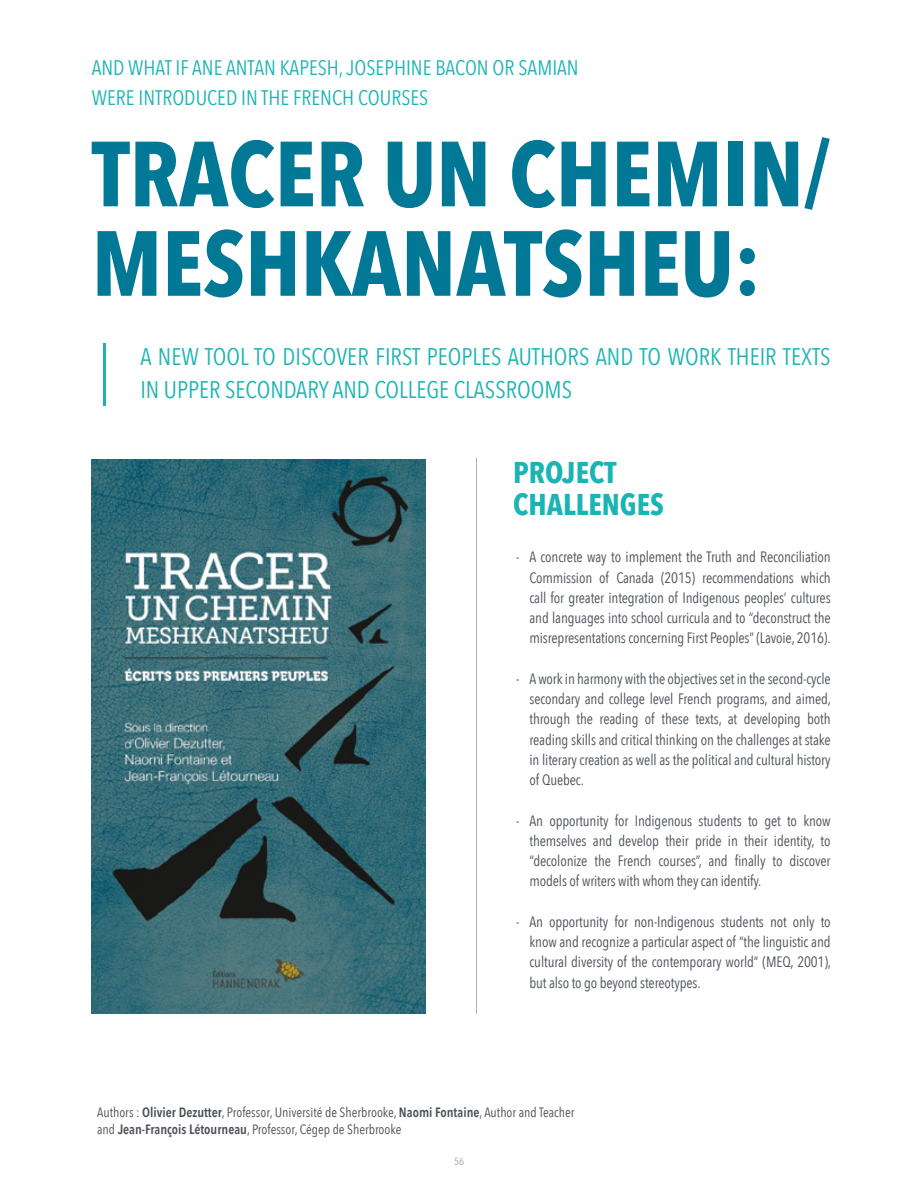
<style>
.page{position:relative;width:918px;height:1188px;background:#fff}
.page>*{position:absolute;margin:0;border:0;box-sizing:border-box;transform-origin:0 0}
.t1{font:700 91.35px/89.6px "Avenir Next Condensed";color:#007896}
.t2{font:700 30px/31.5px "Avenir Next Condensed";color:#1cb4b3}
.t3{font:24px/33px "Avenir Next Condensed";color:#1cb4b3}
.t4{font:21px/30px "Avenir Next Condensed";color:#1cb4b3}
.t5{font:15px/20.2px "Avenir Next Condensed";letter-spacing:-.01em;color:#4b5159;text-align:justify}
.t6{font:13.5px/16.5px "Avenir Next Condensed";color:#4b5159}
.t7{font:500 10.5px "Avenir Next Condensed";color:#b3b2b2}
.s1{font-weight:600}
</style>
<div class="page">
<img style="left:92px;top:460px;width:333px;height:554px">
<hr style="left:476px;top:458px;width:1px;height:556px;background:#b3b2b2">
<hr style="left:104px;top:343px;width:2px;height:63px;background:#1cb4b3">
<h3 class="t4" style="left:92px;top:51px;width:488px">AND WHAT IF ANE ANTAN KAPESH, JOSEPHINE BACON OR SAMIAN<br>WERE INTRODUCED IN THE FRENCH COURSES</h3>
<h1 class="t1" style="left:92px;top:129px;width:740px">TRACER UN CHEMIN/<br>MESHKANATSHEU:</h1>
<h3 class="t3" style="left:140px;top:339px;width:692px">A NEW TOOL TO DISCOVER FIRST PEOPLES AUTHORS AND TO WORK THEIR TEXTS<br>IN UPPER SECONDARY AND COLLEGE CLASSROOMS</h3>
<h2 class="t2" style="left:513px;top:457px;width:152px">PROJECT<br>CHALLENGES</h2>
<p class="t5" style="left:530px;top:546px;width:303px;text-indent:-13px">- A concrete way to implement the Truth and Reconciliation Commission of Canada (2015) recommendations which call for greater integration of Indigenous peoples’ cultures and languages into school curricula and to “deconstruct the misrepresentations concerning First Peoples” (Lavoie, 2016).</p>
<p class="t5" style="left:530px;top:668px;width:303px;text-indent:-13px">- A work in harmony with the objectives set in the second-cycle secondary and college level French programs, and aimed, through the reading of these texts, at developing both reading skills and critical thinking on the challenges at stake in literary creation as well as the political and cultural history of Quebec.</p>
<p class="t5" style="left:530px;top:810px;width:303px;text-indent:-13px">- An opportunity for Indigenous students to get to know themselves and develop their pride in their identity, to “decolonize the French courses”, and finally to discover models of writers with whom they can identify.</p>
<p class="t5" style="left:530px;top:911px;width:303px;text-indent:-13px">- An opportunity for non-Indigenous students not only to know and recognize a particular aspect of “the linguistic and cultural diversity of the contemporary world” (MEQ, 2001), but also to go beyond stereotypes.</p>
<p class="t6" style="left:97px;top:1104px;width:479px">Authors : <span class="s1">Olivier Dezutter</span>, Professor, Université de Sherbrooke, <span class="s1">Naomi Fontaine</span>, Author and Teacher and <span class="s1">Jean-François Létourneau</span>, Professor, Cégep de Sherbrooke</p>
<p class="t7" style="left:454px;top:1155px;width:12px">56</p>
</div>
